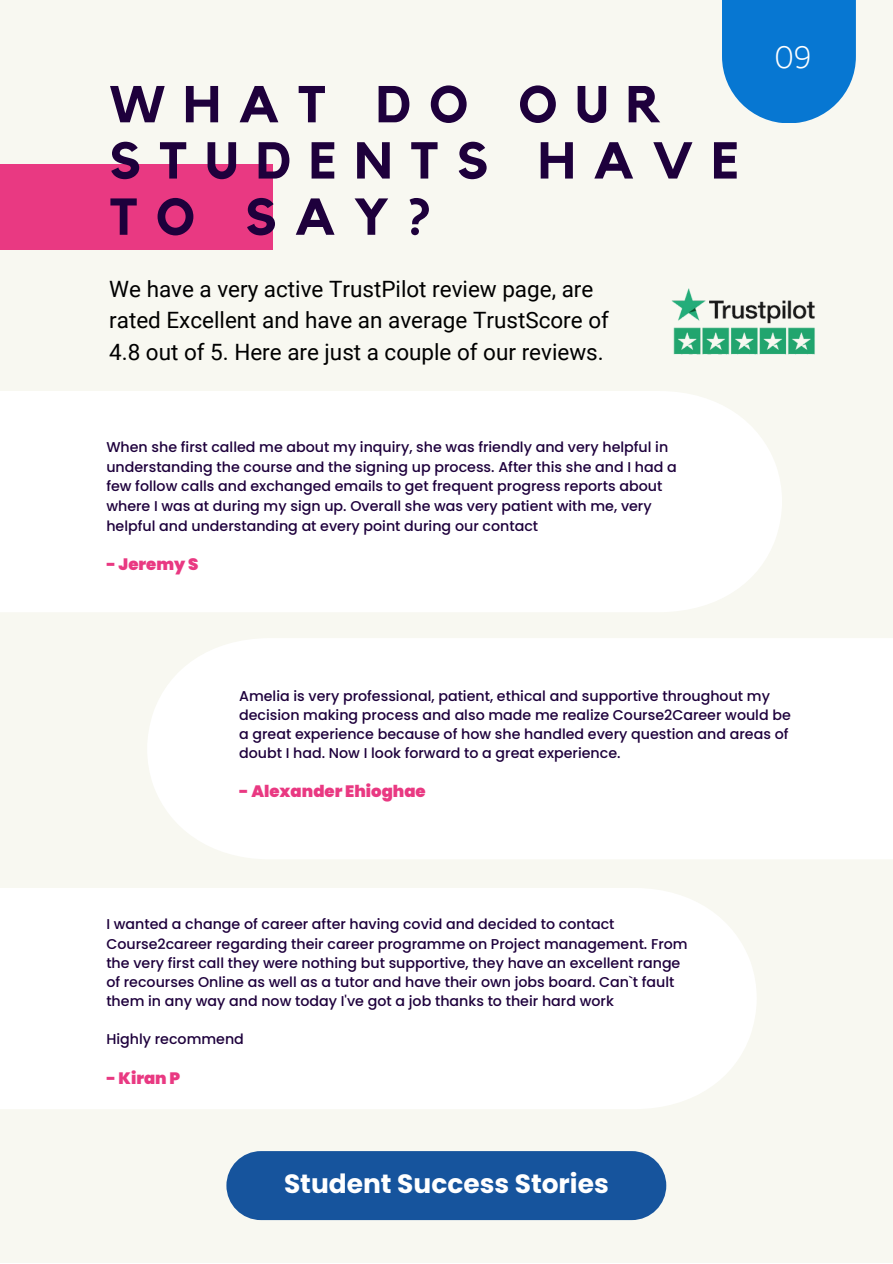
<style>
.page{position:relative;width:893px;height:1264px;background:#fff}
.page>*{position:absolute;margin:0;border:0;box-sizing:border-box;transform-origin:0 0}
.t1{font:700 51.3px/56.2px "Kollektif";letter-spacing:.35em;color:#1e003c}
.t2{font:300 34.5px "Effra";color:#fff}
.t3{font:700 26.4px "Poppins";color:#fff}
.t4{font:22.5px/31.5px "Roboto";color:#000}
.t5{font:900 16.5px "Poppins";color:#e93982}
.t6{font:500 14.25px/19px "Poppins";color:#1e003c}
</style>
<div class="page">
<div style="left:0;top:0;width:892px;height:1262px;background:#f8f8f1"></div>
<div style="left:0;top:164px;width:273px;height:86px;background:#e93982"></div>
<svg style="left:722px;top:0;width:133px;height:123px;background:#2185d5"></svg>
<div style="left:226px;top:1151px;width:440px;height:68px;background:#16549d;border-radius:34px"></div>
<div style="left:0;top:391px;width:782px;height:221px;background:#fff"></div>
<div style="left:147px;top:638px;width:745px;height:221px;background:#fff"></div>
<div style="left:0;top:888px;width:756px;height:221px;background:#fff"></div>
<img style="left:671px;top:288px;width:144px;height:67px">
<p class="t1" style="left:109px;top:78px;width:631px">WHAT DO OUR<br>STUDENTS HAVE<br>TO SAY?</p>
<p class="t4" style="left:109px;top:273px;width:501px">We have a very active TrustPilot review page, are rated Excellent and have an average TrustScore of<br>4.8 out of 5. Here are just a couple of our reviews.</p>
<p class="t6" style="left:106px;top:437px;width:572px;line-height:19.6px">When she first called me about my inquiry, she was friendly and very helpful in understanding the course and the signing up process. After this she and I had a few follow calls and exchanged emails to get frequent progress reports about where I was at during my sign up. Overall she was very patient with me, very helpful and understanding at every point during our contact</p>
<p class="t5" style="left:106px;top:554px;width:94px">- Jeremy S</p>
<p class="t2" style="left:774px;top:36px;width:39px">09</p>
<p class="t6" style="left:239px;top:686px;width:553px">Amelia is very professional, patient, ethical and supportive throughout my decision making process and also made me realize Course2Career would be a great experience because of how she handled every question and areas of doubt I had. Now I look forward to a great experience.</p>
<p class="t5" style="left:239px;top:781px;width:188px">- Alexander Ehioghae</p>
<p class="t6" style="left:106px;top:915px;width:583px">I wanted a change of career after having covid and decided to contact Course2career regarding their career programme on Project management. From the very first call they were nothing but supportive, they have an excellent range of recourses Online as well as a tutor and have their own jobs board. Can`t fault them in any way and now today I've got a job thanks to their hard work</p>
<p class="t6" style="left:106px;top:1029px;width:139px">Highly recommend</p>
<p class="t5" style="left:106px;top:1068px;width:75px">- Kiran P</p>
<p class="t3" style="left:284px;top:1165px;width:326px">Student Success Stories</p>
</div>
